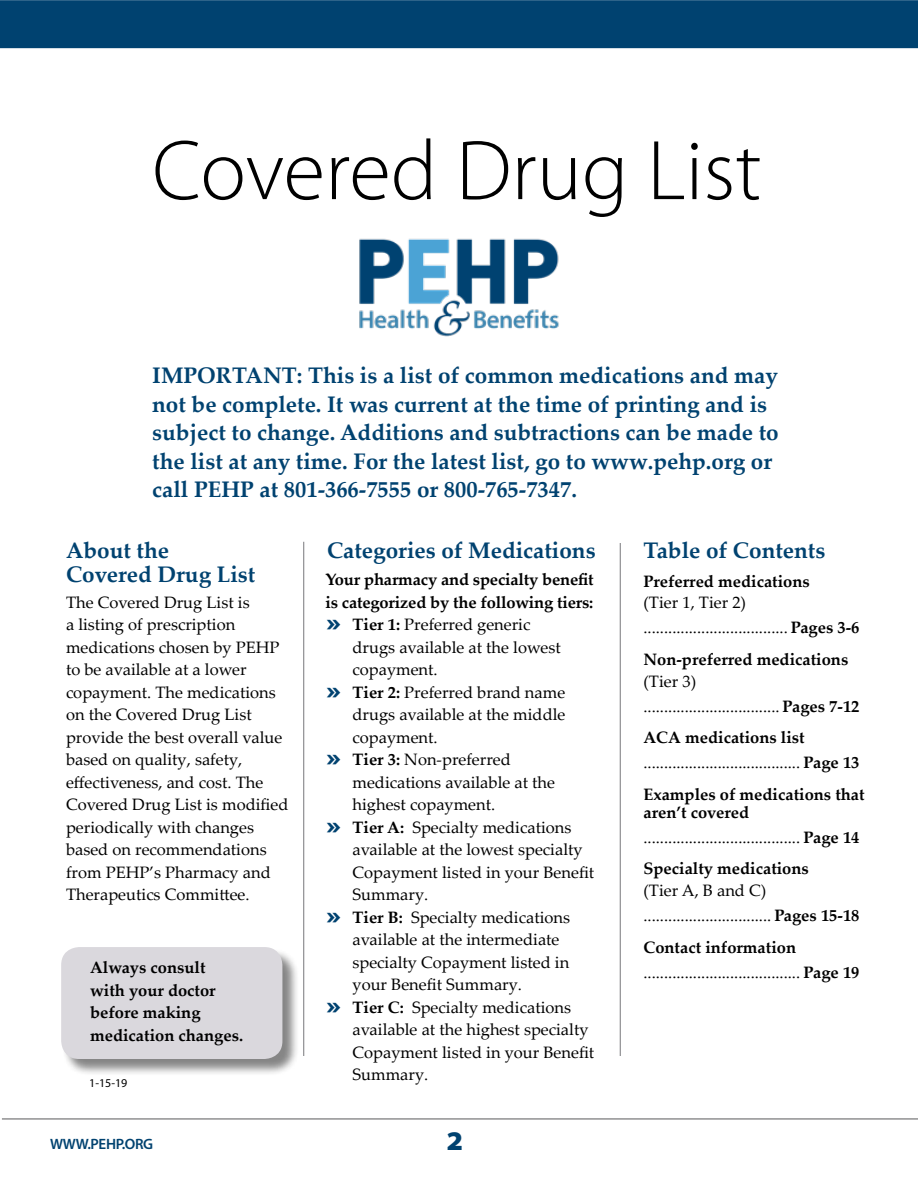
<style>
.page{position:relative;width:918px;height:1188px;background:#fff}
.page>*{position:absolute;margin:0;border:0;box-sizing:border-box;transform-origin:0 0}
.t1{font:300 85.5px "Myriad Pro";color:#000}
.t2{font:900 semi-expanded 27px "Myriad Pro";color:#004270}
.t3{font:700 22.5px/28.5px "Palatino Linotype";color:#004270}
.t4{font:16.5px/22.5px "Palatino Linotype";color:#000}
.t5{font:700 16.5px/22.5px "Palatino Linotype";color:#000}
.t6{font:600 15px "Myriad Pro";letter-spacing:-.02em;color:#004270}
.t7{font:12px "Myriad Pro";color:#000}
.s1{font-family:"Arial";font-weight:700;font-size:21px;color:#004270}
.s2{font-weight:700}
</style>
<div class="page">
<hr style="left:2px;top:1119px;width:916px;height:1px;background:#58595b">
<div style="left:0;top:0;width:918px;height:48px;background:#004270"></div>
<div style="left:62px;top:948px;width:238px;height:128px;background:#000;opacity:.48"></div>
<div style="left:61px;top:947px;width:221px;height:112px;background:#dad8dd;border-radius:18px"></div>
<hr style="left:303px;top:542px;width:1px;height:514px;background:#77787b">
<hr style="left:620px;top:543px;width:1px;height:513px;background:#77787b">
<img style="left:359px;top:238px;width:200px;height:99px">
<h1 class="t1" style="left:152px;top:119px;width:611px">Covered Drug List</h1>
<p class="t3" style="left:152px;top:361px;width:628px">IMPORTANT: This is a list of common medications and may not be complete. It was current at the time of printing and is subject to change. Additions and subtractions can be made to the list at any time. For the latest list, go to www.pehp.org or call PEHP at 801-366-7555 or 800-765-7347.</p>
<h3 class="t3" style="left:66px;top:538px;width:191px;line-height:24px">About the<br>Covered Drug List</h3>
<h3 class="t3" style="left:327px;top:535px;width:270px">Categories of Medications</h3>
<h3 class="t3" style="left:644px;top:535px;width:183px">Table of Contents</h3>
<p class="t5" style="left:325px;top:568px;width:270px">Your pharmacy and specialty benefit</p>
<p class="t5" style="left:325px;top:590px;width:269px">is categorized by the following tiers:</p>
<p class="t4" style="left:326px;top:613px;width:206px"><span class="s1">»</span> <span class="s2">Tier 1:</span> Preferred generic</p>
<p class="t4" style="left:352px;top:635px;width:210px">drugs available at the lowest</p>
<p class="t4" style="left:352px;top:658px;width:87px">copayment.</p>
<p class="t4" style="left:326px;top:680px;width:241px"><span class="s1">»</span> <span class="s2">Tier 2:</span> Preferred brand name</p>
<p class="t4" style="left:352px;top:703px;width:215px">drugs available at the middle</p>
<p class="t4" style="left:352px;top:725px;width:87px">copayment.</p>
<p class="t4" style="left:326px;top:748px;width:187px"><span class="s1">»</span> <span class="s2">Tier 3:</span> Non-preferred</p>
<p class="t4" style="left:352px;top:770px;width:204px">medications available at the</p>
<p class="t4" style="left:352px;top:793px;width:144px">highest copayment.</p>
<p class="t4" style="left:326px;top:815px;width:247px"><span class="s1">»</span> <span class="s2">Tier A:</span> Specialty medications</p>
<p class="t4" style="left:352px;top:838px;width:232px">available at the lowest specialty</p>
<p class="t4" style="left:352px;top:860px;width:243px">Copayment listed in your Benefit</p>
<p class="t4" style="left:352px;top:883px;width:77px">Summary.</p>
<p class="t4" style="left:326px;top:905px;width:246px"><span class="s1">»</span> <span class="s2">Tier B:</span> Specialty medications</p>
<p class="t4" style="left:352px;top:928px;width:209px">available at the intermediate</p>
<p class="t4" style="left:352px;top:950px;width:218px">specialty Copayment listed in</p>
<p class="t4" style="left:352px;top:973px;width:171px">your Benefit Summary.</p>
<p class="t4" style="left:326px;top:995px;width:247px"><span class="s1">»</span> <span class="s2">Tier C:</span> Specialty medications</p>
<p class="t4" style="left:352px;top:1018px;width:238px">available at the highest specialty</p>
<p class="t4" style="left:352px;top:1040px;width:243px">Copayment listed in your Benefit</p>
<p class="t4" style="left:352px;top:1063px;width:77px">Summary.</p>
<p class="t5" style="left:643px;top:569px;width:168px">Preferred medications</p>
<p class="t4" style="left:643px;top:590px;width:218px;line-height:25px">(Tier 1, Tier 2) ................................... <span class="s2">Pages 3-6</span></p>
<p class="t5" style="left:643px;top:647px;width:206px">Non-preferred medications</p>
<p class="t4" style="left:643px;top:668px;width:218px;line-height:25px">(Tier 3)<br>................................. <span class="s2">Pages 7-12</span></p>
<p class="t4" style="left:643px;top:724px;width:218px;line-height:25px"><span class="s2">ACA medications list </span>...................................... <span class="s2">Page 13</span></p>
<p class="t5" style="left:643px;top:784px;width:223px;line-height:18px">Examples of medications that aren’t covered</p>
<p class="t4" style="left:643px;top:821px;width:218px;line-height:31.5px">...................................... <span class="s2">Page 14<br>Specialty medications</span></p>
<p class="t4" style="left:643px;top:877px;width:218px;line-height:25px">(Tier A, B and C) ............................... <span class="s2">Pages 15-18</span></p>
<p class="t4" style="left:643px;top:934px;width:218px;line-height:25px"><span class="s2">Contact information </span>...................................... <span class="s2">Page 19</span></p>
<p class="t4" style="left:66px;top:590px;width:224px">The Covered Drug List is<br>a listing of prescription medications chosen by PEHP to be available at a lower copayment. The medications on the Covered Drug List provide the best overall value based on quality, safety, effectiveness, and cost. The<br>Covered Drug List is modified periodically with changes based on recommendations from PEHP’s Pharmacy and<br>Therapeutics Committee.</p>
<p class="t5" style="left:90px;top:956px;width:155px">Always consult with your doctor before making medication changes.</p>
<p class="t7" style="left:89px;top:1076px;width:40px">1-15-19</p>
<p class="t6" style="left:50px;top:1134px;width:105px">WWW.PEHP.ORG</p>
<h2 class="t2" style="left:447px;top:1126px;width:18px">2</h2>
</div>
